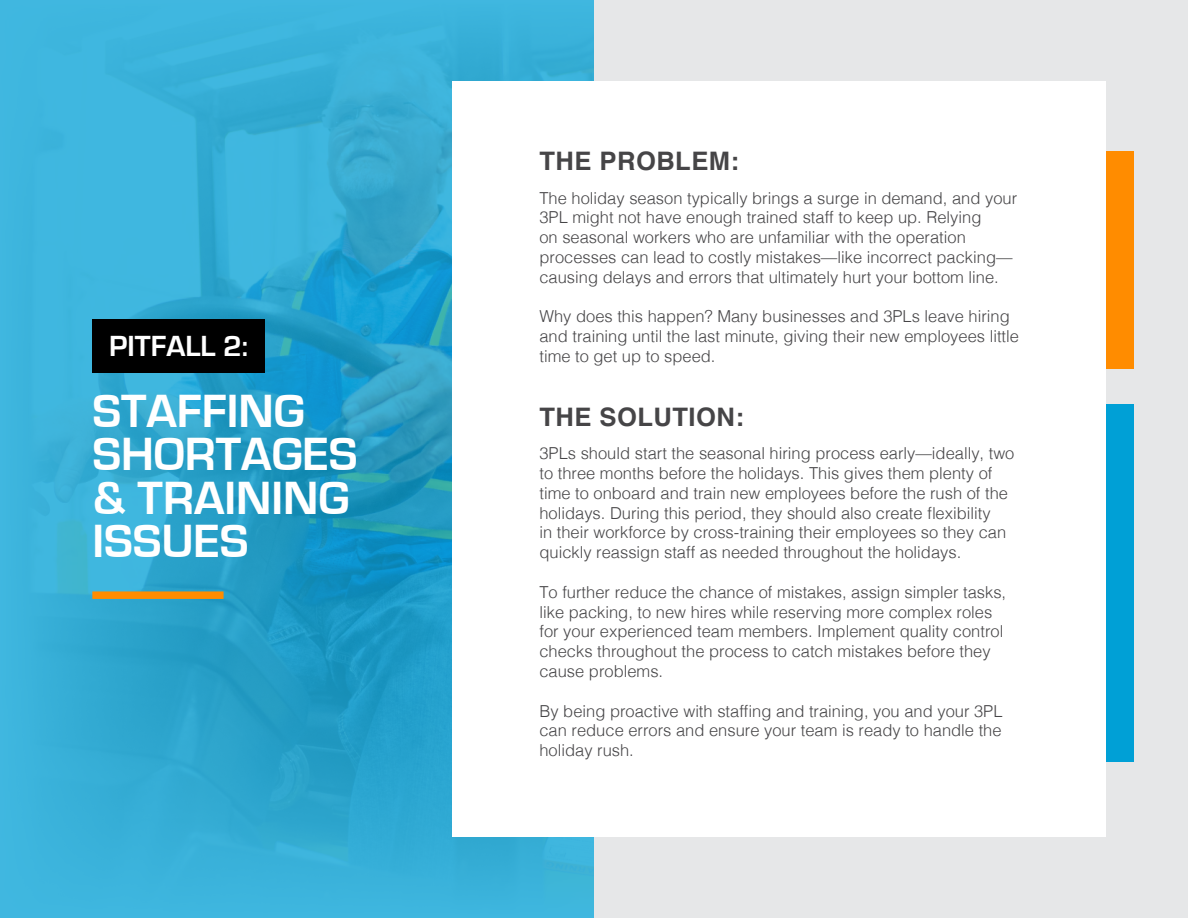
<style>
.page{position:relative;width:1188px;height:918px;background:#fff}
.page>*{position:absolute;margin:0;border:0;box-sizing:border-box;transform-origin:0 0}
.t1{font:700 48px/43.5px "Eurostile";color:#fff}
.t2{font:700 30px "Eurostile";color:#fff}
.t3{font:700 25.5px "Helvetica";letter-spacing:.02em;color:#464547}
.t4{font:300 16.5px/19.8px "Helvetica";color:#464547}
</style>
<div class="page">
<svg style="left:0;top:0;width:594px;height:918px;background:#31aad3"></svg>
<div style="left:594px;top:0;width:594px;height:918px;background:#e6e7e8"></div>
<div style="left:996px;top:151px;width:138px;height:218px;background:#ff8c00"></div>
<div style="left:996px;top:404px;width:138px;height:357px;background:#00a0d6"></div>
<div style="left:452px;top:81px;width:654px;height:756px;background:#fff"></div>
<div style="left:92px;top:591px;width:132px;height:8px;background:#ff8c00"></div>
<div style="left:92px;top:319px;width:173px;height:54px;background:#000"></div>
<h2 class="t2" style="left:109px;top:329px;width:141px">PITFALL 2:</h2>
<h1 class="t1" style="left:92px;top:390px;width:267px">STAFFING<br>SHORTAGES &amp; TRAINING<br>ISSUES</h1>
<h3 class="t3" style="left:539px;top:146px;width:201px">THE PROBLEM:</h3>
<p class="t4" style="left:539px;top:187px;width:479px">The holiday season typically brings a surge in demand, and your 3PL might not have enough trained staff to keep up. Relying<br>on seasonal workers who are unfamiliar with the operation processes can lead to costly mistakes—like incorrect packing— causing delays and errors that ultimately hurt your bottom line.</p>
<p class="t4" style="left:539px;top:305px;width:481px">Why does this happen? Many businesses and 3PLs leave hiring and training until the last minute, giving their new employees little time to get up to speed.</p>
<h3 class="t3" style="left:539px;top:401px;width:206px">THE SOLUTION:</h3>
<p class="t4" style="left:539px;top:442px;width:476px">3PLs should start the seasonal hiring process early—ideally, two to three months before the holidays. This gives them plenty of time to onboard and train new employees before the rush of the holidays. During this period, they should also create flexibility<br>in their workforce by cross-training their employees so they can quickly reassign staff as needed throughout the holidays.</p>
<p class="t4" style="left:539px;top:581px;width:468px">To further reduce the chance of mistakes, assign simpler tasks, like packing, to new hires while reserving more complex roles for your experienced team members. Implement quality control checks throughout the process to catch mistakes before they cause problems.</p>
<p class="t4" style="left:539px;top:700px;width:465px;text-align:justify">By being proactive with staffing and training, you and your 3PL can reduce errors and ensure your team is ready to handle the holiday rush.</p>
</div>
